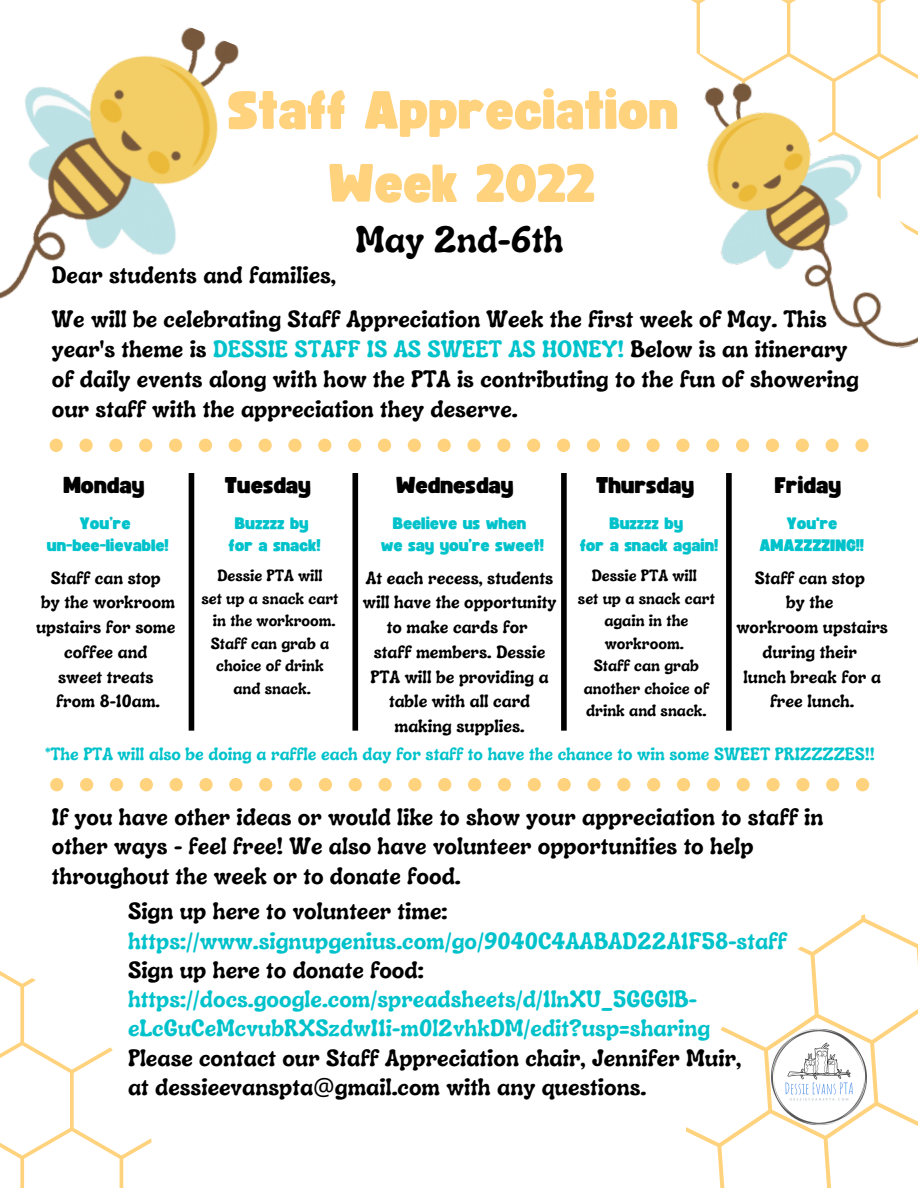
<style>
.page{position:relative;width:918px;height:1188px;background:#fff}
.page>*{position:absolute;margin:0;border:0;box-sizing:border-box;transform-origin:0 0}
.t1{font:52.5px "Funtastic";color:#ffd27d}
.t2{font:700 37.5px "Luckybones";color:#000}
.t3{font:700 24px/30px "Luckybones";color:#000}
.t4{font:700 24px/29.2px "Luckybones";color:#00c2cb}
.t5{font:22.5px "Funtastic";color:#000}
.t6{font:700 18px/24.8px "Luckybones";color:#000;text-align:center}
.t7{font:700 18px "Luckybones";color:#00c2cb}
.t8{font:700 16.5px/22.5px "Luckybones";color:#000;text-align:center}
.t9{font:16.5px "Funtastic";color:#00c2cb}
.s1{color:#00c2cb}
.s2{font-family:"Noto Sans";font-weight:400}
</style>
<div class="page">
<svg style="left:0;top:971px;width:152px;height:217px"></svg>
<div style="left:50px;top:778px;width:13px;height:13px;background:#ffd27d;border-radius:50%"></div>
<div style="left:80px;top:778px;width:13px;height:13px;background:#ffd27d;border-radius:50%"></div>
<div style="left:110px;top:778px;width:13px;height:13px;background:#ffd27d;border-radius:50%"></div>
<div style="left:140px;top:778px;width:13px;height:13px;background:#ffd27d;border-radius:50%"></div>
<div style="left:170px;top:778px;width:13px;height:13px;background:#ffd27d;border-radius:50%"></div>
<div style="left:199px;top:778px;width:14px;height:13px;background:#ffd27d;border-radius:50%"></div>
<div style="left:229px;top:778px;width:13px;height:13px;background:#ffd27d;border-radius:50%"></div>
<div style="left:259px;top:778px;width:13px;height:13px;background:#ffd27d;border-radius:50%"></div>
<div style="left:289px;top:778px;width:13px;height:13px;background:#ffd27d;border-radius:50%"></div>
<div style="left:319px;top:778px;width:13px;height:13px;background:#ffd27d;border-radius:50%"></div>
<div style="left:349px;top:778px;width:13px;height:13px;background:#ffd27d;border-radius:50%"></div>
<div style="left:378px;top:778px;width:14px;height:13px;background:#ffd27d;border-radius:50%"></div>
<div style="left:408px;top:778px;width:14px;height:13px;background:#ffd27d;border-radius:50%"></div>
<div style="left:438px;top:778px;width:13px;height:13px;background:#ffd27d;border-radius:50%"></div>
<div style="left:468px;top:778px;width:13px;height:13px;background:#ffd27d;border-radius:50%"></div>
<div style="left:498px;top:778px;width:13px;height:13px;background:#ffd27d;border-radius:50%"></div>
<div style="left:528px;top:778px;width:13px;height:13px;background:#ffd27d;border-radius:50%"></div>
<div style="left:558px;top:778px;width:13px;height:13px;background:#ffd27d;border-radius:50%"></div>
<div style="left:587px;top:778px;width:14px;height:13px;background:#ffd27d;border-radius:50%"></div>
<div style="left:617px;top:778px;width:13px;height:13px;background:#ffd27d;border-radius:50%"></div>
<div style="left:647px;top:778px;width:13px;height:13px;background:#ffd27d;border-radius:50%"></div>
<div style="left:677px;top:778px;width:13px;height:13px;background:#ffd27d;border-radius:50%"></div>
<div style="left:707px;top:778px;width:13px;height:13px;background:#ffd27d;border-radius:50%"></div>
<div style="left:737px;top:778px;width:13px;height:13px;background:#ffd27d;border-radius:50%"></div>
<div style="left:766px;top:778px;width:14px;height:13px;background:#ffd27d;border-radius:50%"></div>
<div style="left:796px;top:778px;width:14px;height:13px;background:#ffd27d;border-radius:50%"></div>
<div style="left:826px;top:778px;width:13px;height:13px;background:#ffd27d;border-radius:50%"></div>
<div style="left:856px;top:778px;width:13px;height:13px;background:#ffd27d;border-radius:50%"></div>
<div style="left:352px;top:473px;width:6px;height:258px;background:#000"></div>
<svg style="left:691px;top:0;width:201px;height:60px"></svg>
<img style="left:704px;top:60px;width:214px;height:289px">
<img style="left:0;top:27px;width:239px;height:272px">
<svg style="left:686px;top:914px;width:232px;height:274px"></svg>
<div style="left:660px;top:946px;width:91px;height:49px;background:#fff"></div>
<img style="left:760px;top:1018px;width:118px;height:118px">
<div style="left:50px;top:439px;width:13px;height:13px;background:#ffd27d;border-radius:50%"></div>
<div style="left:79px;top:439px;width:14px;height:13px;background:#ffd27d;border-radius:50%"></div>
<div style="left:109px;top:439px;width:14px;height:13px;background:#ffd27d;border-radius:50%"></div>
<div style="left:139px;top:439px;width:13px;height:13px;background:#ffd27d;border-radius:50%"></div>
<div style="left:169px;top:439px;width:13px;height:13px;background:#ffd27d;border-radius:50%"></div>
<div style="left:199px;top:439px;width:13px;height:13px;background:#ffd27d;border-radius:50%"></div>
<div style="left:229px;top:439px;width:13px;height:13px;background:#ffd27d;border-radius:50%"></div>
<div style="left:259px;top:439px;width:13px;height:13px;background:#ffd27d;border-radius:50%"></div>
<div style="left:288px;top:439px;width:14px;height:13px;background:#ffd27d;border-radius:50%"></div>
<div style="left:318px;top:439px;width:13px;height:13px;background:#ffd27d;border-radius:50%"></div>
<div style="left:348px;top:439px;width:13px;height:13px;background:#ffd27d;border-radius:50%"></div>
<div style="left:378px;top:439px;width:13px;height:13px;background:#ffd27d;border-radius:50%"></div>
<div style="left:408px;top:439px;width:13px;height:13px;background:#ffd27d;border-radius:50%"></div>
<div style="left:438px;top:439px;width:13px;height:13px;background:#ffd27d;border-radius:50%"></div>
<div style="left:467px;top:439px;width:14px;height:13px;background:#ffd27d;border-radius:50%"></div>
<div style="left:497px;top:439px;width:13px;height:13px;background:#ffd27d;border-radius:50%"></div>
<div style="left:527px;top:439px;width:13px;height:13px;background:#ffd27d;border-radius:50%"></div>
<div style="left:557px;top:439px;width:13px;height:13px;background:#ffd27d;border-radius:50%"></div>
<div style="left:587px;top:439px;width:13px;height:13px;background:#ffd27d;border-radius:50%"></div>
<div style="left:617px;top:439px;width:13px;height:13px;background:#ffd27d;border-radius:50%"></div>
<div style="left:646px;top:439px;width:14px;height:13px;background:#ffd27d;border-radius:50%"></div>
<div style="left:676px;top:439px;width:14px;height:13px;background:#ffd27d;border-radius:50%"></div>
<div style="left:706px;top:439px;width:13px;height:13px;background:#ffd27d;border-radius:50%"></div>
<div style="left:736px;top:439px;width:13px;height:13px;background:#ffd27d;border-radius:50%"></div>
<div style="left:766px;top:439px;width:13px;height:13px;background:#ffd27d;border-radius:50%"></div>
<div style="left:796px;top:439px;width:13px;height:13px;background:#ffd27d;border-radius:50%"></div>
<div style="left:826px;top:439px;width:13px;height:13px;background:#ffd27d;border-radius:50%"></div>
<div style="left:855px;top:439px;width:14px;height:13px;background:#ffd27d;border-radius:50%"></div>
<div style="left:561px;top:473px;width:6px;height:258px;background:#000"></div>
<div style="left:726px;top:473px;width:6px;height:258px;background:#000"></div>
<div style="left:189px;top:473px;width:5px;height:258px;background:#000"></div>
<p class="t1" style="left:228px;top:87px;width:452px">Staff Appreciation</p>
<p class="t1" style="left:329px;top:160px;width:268px">Week 2022</p>
<p class="t2" style="left:355px;top:215px;width:210px">May 2nd-6th</p>
<p class="t3" style="left:52px;top:259px;width:286px">Dear students and families,</p>
<p class="t3" style="left:52px;top:303px;width:809px">We will be celebrating Staff Appreciation Week the first week of May. This year's theme is <span class="s1">DESSIE STAFF IS AS SWEET AS HONEY!</span> Below is an itinerary of daily events along with how the PTA is contributing to the fun of showering our staff with the appreciation they deserve.</p>
<p class="t5" style="left:64px;top:475px;width:83px">Monday</p>
<p class="t5" style="left:225px;top:475px;width:88px">Tuesday</p>
<p class="t5" style="left:396px;top:475px;width:119px">Wednesday</p>
<p class="t5" style="left:597px;top:475px;width:100px">Thursday</p>
<p class="t5" style="left:775px;top:475px;width:68px">Friday</p>
<p class="t9" style="left:80px;top:515px;width:52px">You’re</p>
<p class="t9" style="left:47px;top:538px;width:123px">un-bee-lievable!</p>
<p class="t9" style="left:393px;top:515px;width:135px">Beelieve us when</p>
<p class="t9" style="left:381px;top:538px;width:165px">we say you’re sweet!</p>
<p class="t9" style="left:235px;top:515px;width:75px">Buzzzz by</p>
<p class="t9" style="left:229px;top:538px;width:93px">for a snack!</p>
<p class="t9" style="left:610px;top:515px;width:75px">Buzzzz by</p>
<p class="t9" style="left:580px;top:538px;width:140px">for a snack again!</p>
<p class="t9" style="left:787px;top:515px;width:52px">You're</p>
<p class="t9" style="left:760px;top:538px;width:106px">AMAZZZZING!!</p>
<p class="t8" style="left:592px;top:564px;width:107px">Dessie PTA will</p>
<p class="t8" style="left:578px;top:587px;width:138px">set up a snack cart again in the workroom.</p>
<p class="t8" style="left:584px;top:654px;width:127px">Staff can grab another choice of drink and snack.</p>
<p class="t7" style="left:45px;top:742px;width:831px">*The PTA will also be doing a raffle each day for staff to have the chance to win some SWEET PRIZZZZES!!</p>
<p class="t8" style="left:217px;top:564px;width:107px">Dessie PTA will</p>
<p class="t8" style="left:202px;top:587px;width:138px">set up a snack cart in the workroom.<br>Staff can grab a</p>
<p class="t8" style="left:216px;top:654px;width:109px">choice of drink</p>
<p class="t8" style="left:233px;top:677px;width:79px">and snack.</p>
<p class="t6" style="left:51px;top:564px;width:112px">Staff can stop</p>
<p class="t6" style="left:36px;top:589px;width:141px;text-align:left">by the workroom upstairs for some</p>
<p class="t6" style="left:64px;top:639px;width:85px">coffee and</p>
<p class="t6" style="left:58px;top:663px;width:97px">sweet treats</p>
<p class="t6" style="left:56px;top:688px;width:105px">from 8-10am.</p>
<p class="t6" style="left:755px;top:564px;width:112px">Staff can stop</p>
<p class="t6" style="left:786px;top:589px;width:49px">by the</p>
<p class="t6" style="left:736px;top:614px;width:153px">workroom upstairs</p>
<p class="t6" style="left:763px;top:639px;width:96px">during their</p>
<p class="t6" style="left:743px;top:663px;width:139px">lunch break for a free lunch.</p>
<p class="t6" style="left:363px;top:564px;width:195px">At each recess, students will have the opportunity to make cards for</p>
<p class="t6" style="left:370px;top:639px;width:180px">staff members. Dessie<br>PTA will be providing a table with all card making supplies.</p>
<p class="t3" style="left:52px;top:802px;width:773px;line-height:29.2px">If you have other ideas or would like to show your appreciation to staff in other ways - feel free! We also have volunteer opportunities to help throughout the week or to donate food.</p>
<p class="t3" style="left:128px;top:895px;width:321px">Sign up here to volunteer time:</p>
<p class="t4" style="left:128px;top:925px;width:660px">https://www.signupgenius.com/go/9040C4AABAD22A1F58-staff</p>
<p class="t3" style="left:128px;top:954px;width:297px">Sign up here to donate food:</p>
<p class="t4" style="left:128px;top:983px;width:584px">https://docs.google.com/spreadsheets/d/1lnXU_5GGGlB&shy;eLcGuCeMcvubRXSzdwI1i-m0l2vhkDM/edit?usp=sharing</p>
<p class="t3" style="left:128px;top:1042px;width:615px">Please contact our Staff Appreciation chair, Jennifer Muir,</p>
<p class="t3" style="left:128px;top:1071px;width:520px">at dessieevanspta<span class="s2">@</span>gmail.com with any questions.</p>
</div>
